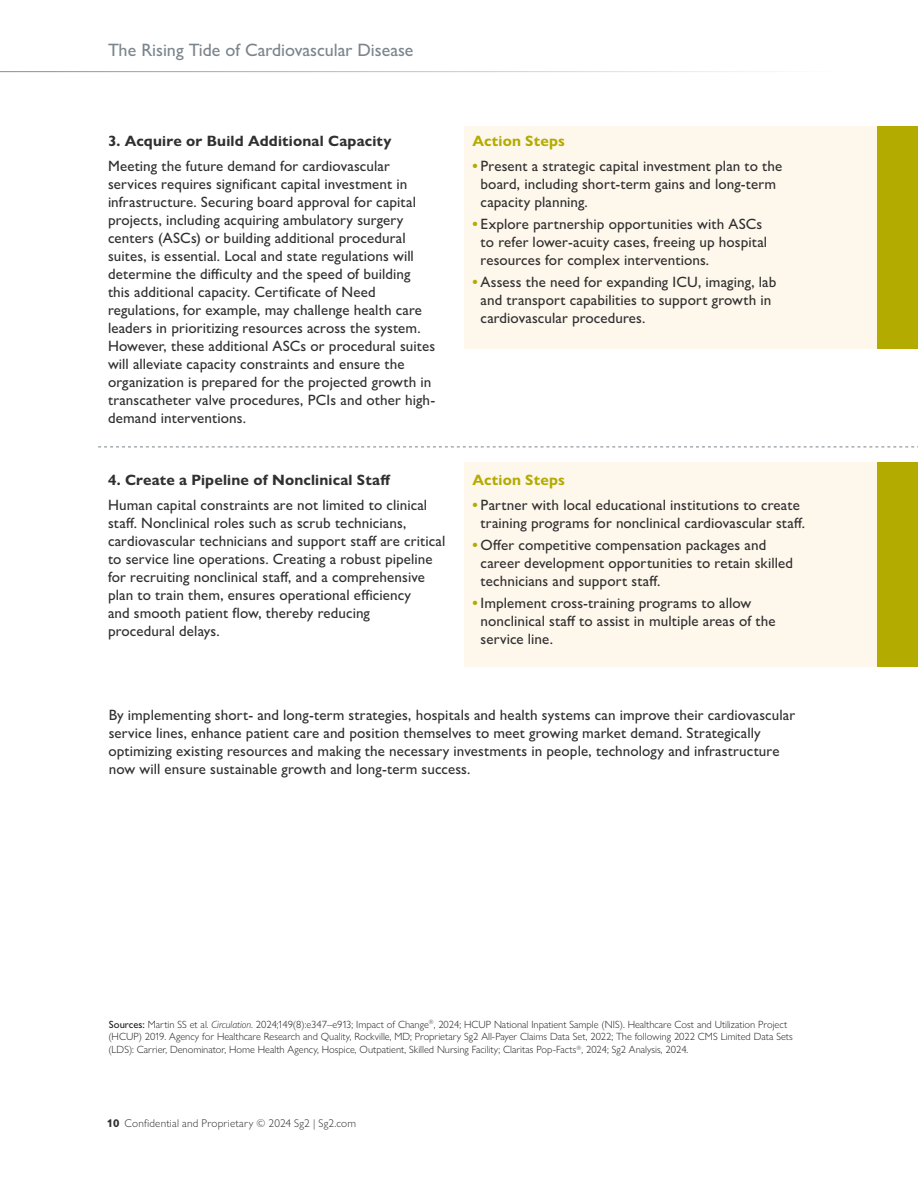
<style>
.page{position:relative;width:918px;height:1188px;background:#fff}
.page>*{position:absolute;margin:0;border:0;box-sizing:border-box;transform-origin:0 0}
.t1{font:500 18px "Gill Sans Nova";color:#7c858c}
._1_Body{font:500 15px/18px "Gill Sans Nova";letter-spacing:.005em;color:#312f30}
._1_Body-2{font:700 15px "Gill Sans Nova";letter-spacing:.01em;color:#312f30}
._1_Body-3{font:700 15px "Gill Sans Nova";letter-spacing:.01em;color:#b3ab00}
.t2{font:300 11.25px "Gill Sans Nova";letter-spacing:.015em;color:#312f30}
._1_Source_Footnote_END{font:300 10.5px/12.6px "Gill Sans Nova";color:#231f20}
.s1{font-family:"Gill Sans Std";font-weight:700;color:#b3ab00}
.s2{font-weight:500}
.s3{font-style:italic}
.s4{font-weight:700}
</style>
<div class="page">
<hr style="left:0;top:71px;width:918px;height:1px;background:#7c858c">
<div style="left:464px;top:126px;width:454px;height:223px;background:#fdf7ec"></div>
<div style="left:464px;top:462px;width:454px;height:204px;background:#fdf7ec"></div>
<div style="left:878px;top:126px;width:40px;height:223px;background:#b3ab00"></div>
<div style="left:878px;top:462px;width:40px;height:204px;background:#b3ab00"></div>
<svg style="left:98px;top:447px;width:820px;height:1px"></svg>
<p class="t1" style="left:108px;top:39px;width:307px">The Rising Tide of Cardiovascular Disease</p>
<p class="_1_Body-2" style="left:108px;top:132px;width:285px">3. Acquire or Build Additional Capacity</p>
<p class="_1_Body" style="left:108px;top:156px;width:329px">Meeting the future demand for cardiovascular services requires significant capital investment in infrastructure. Securing board approval for capital projects, including acquiring ambulatory surgery centers (ASCs) or building additional procedural suites, is essential. Local and state regulations will determine the difficulty and the speed of building this additional capacity. Certificate of Need regulations, for example, may challenge health care leaders in prioritizing resources across the system.<br>However, these additional ASCs or procedural suites will alleviate capacity constraints and ensure the organization is prepared for the projected growth in transcatheter valve procedures, PCIs and other high&shy;demand interventions.</p>
<p class="_1_Body-2" style="left:108px;top:471px;width:284px">4. Create a Pipeline of Nonclinical Staff</p>
<p class="_1_Body" style="left:108px;top:496px;width:339px">Human capital constraints are not limited to clinical staff. Nonclinical roles such as scrub technicians, cardiovascular technicians and support staff are critical to service line operations. Creating a robust pipeline for recruiting nonclinical staff, and a comprehensive plan to train them, ensures operational efficiency<br>and smooth patient flow, thereby reducing<br>procedural delays.</p>
<p class="_1_Body-3" style="left:472px;top:132px;width:94px">Action Steps</p>
<p class="_1_Body" style="left:481px;top:156px;width:303px;text-indent:-8px"><span class="s1">•</span> Present a strategic capital investment plan to the board, including short-term gains and long-term capacity planning.</p>
<p class="_1_Body" style="left:481px;top:215px;width:288px;text-indent:-8px"><span class="s1">•</span> Explore partnership opportunities with ASCs to refer lower-acuity cases, freeing up hospital resources for complex interventions.</p>
<p class="_1_Body" style="left:481px;top:273px;width:297px;text-indent:-8px"><span class="s1">•</span> Assess the need for expanding ICU, imaging, lab and transport capabilities to support growth in cardiovascular procedures.</p>
<p class="_1_Body-3" style="left:472px;top:471px;width:94px">Action Steps</p>
<p class="_1_Body" style="left:472px;top:496px;width:334px;text-align:center"><span class="s1">•</span> Partner with local educational institutions to create training programs for nonclinical cardiovascular staff.</p>
<p class="_1_Body" style="left:481px;top:536px;width:314px;text-indent:-8px"><span class="s1">•</span> Offer competitive compensation packages and career development opportunities to retain skilled technicians and support staff.</p>
<p class="_1_Body" style="left:481px;top:594px;width:297px;text-indent:-8px"><span class="s1">•</span> Implement cross-training programs to allow nonclinical staff to assist in multiple areas of the service line.</p>
<p class="_1_Body" style="left:108px;top:706px;width:688px">By implementing short- and long-term strategies, hospitals and health systems can improve their cardiovascular service lines, enhance patient care and position themselves to meet growing market demand. Strategically optimizing existing resources and making the necessary investments in people, technology and infrastructure now will ensure sustainable growth and long-term success.</p>
<p class="_1_Source_Footnote_END" style="left:108px;top:1018px;width:686px"><span class="s2">Sources:</span> Martin SS et al. <span class="s3">Circulation</span>. 2024;149(8):e347–e913; Impact of Change<sup>®</sup>, 2024; HCUP National Inpatient Sample (NIS). Healthcare Cost and Utilization Project (HCUP) 2019. Agency for Healthcare Research and Quality, Rockville, MD; Proprietary Sg2 All-Payer Claims Data Set, 2022; The following 2022 CMS Limited Data Sets (LDS): Carrier, Denominator, Home Health Agency, Hospice, Outpatient, Skilled Nursing Facility; Claritas Pop-Facts<sup>®</sup>, 2024; Sg2 Analysis, 2024.</p>
<p class="t2" style="left:107px;top:1117px;width:251px"><span class="s4">10</span> Confidential and Proprietary © 2024 Sg2 | Sg2.com</p>
</div>
